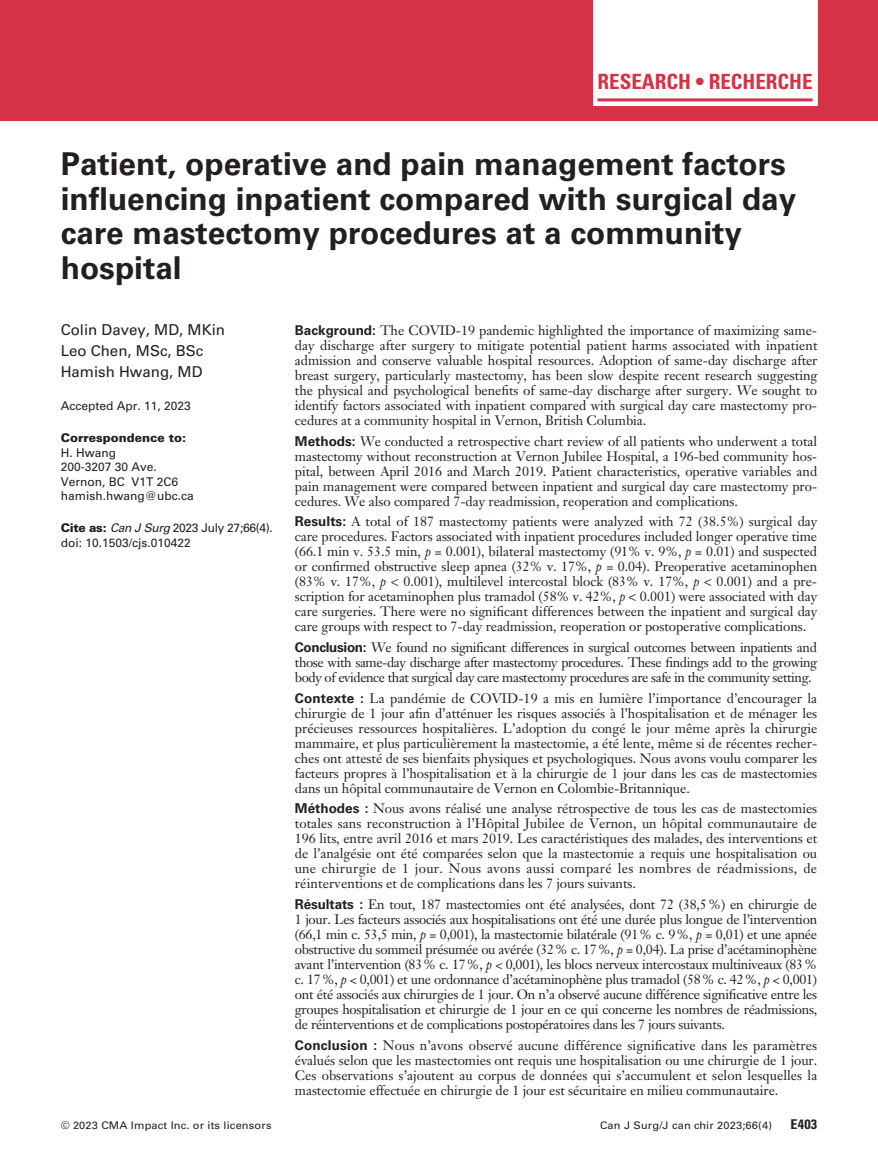
<style>
.page{position:relative;width:878px;height:1175px;background:#fff}
.page>*{position:absolute;margin:0;border:0;box-sizing:border-box;transform-origin:0 0}
.t1{font:700 31.5px/34.5px "Univers LT Std";color:#231f20}
.t2{font:700 condensed 21px "Univers LT Std";color:#d63247}
.t3{font:15px/21px "Univers LT Std";color:#231f20}
.t4{font:13.5px/15px "Janson Text LT Std";letter-spacing:-.005em;color:#231f20;text-align:justify}
.t5{font:700 condensed 13.5px "Univers LT Std";color:#231f20;scale:1.05 1}
.t6{font:12px/14.4px "Univers LT Std";color:#231f20}
.t7{font:900 12px "Univers LT Std";color:#231f20}
.t8{font:10.5px "Univers LT Std";letter-spacing:.015em;color:#231f20;scale:1.05 1}
.s1{font-family:"Univers LT Std";font-weight:700}
.s2{font-style:italic}
.s3{font-weight:900}
</style>
<div class="page">
<div style="left:0;top:0;width:878px;height:120px;background:#d63247"></div>
<div style="left:593px;top:0;width:224px;height:106px;background:#fff"></div>
<hr style="left:597px;top:98px;width:215px;height:3px;background:#d63247">
<h2 class="t2" style="left:597px;top:69px;width:216px">RESEARCH • RECHERCHE</h2>
<h1 class="t1" style="left:61px;top:147px;width:737px">Patient, operative and pain management factors influencing inpatient compared with surgical day care mastectomy procedures at a community hospital</h1>
<p class="t4" style="left:295px;top:322px;width:524px"><span class="s1">Background:</span> The COVID-19 pandemic highlighted the importance of maximizing same&shy;day discharge after surgery to mitigate potential patient harms associated with inpatient admission and conserve valuable hospital resources. Adoption of same-day discharge after breast surgery, particularly mastectomy, has been slow despite recent research suggesting the physical and psychological benefits of same-day discharge after surgery. We sought to identify factors associated with inpatient compared with surgical day care mastectomy pro&shy;cedures at a community hospital in Vernon, British Columbia.</p>
<p class="t4" style="left:295px;top:433px;width:524px"><span class="s1">Methods:</span> We conducted a retrospective chart review of all patients who underwent a total mastectomy without reconstruction at Vernon Jubilee Hospital, a 196-bed community hos&shy;pital, between April 2016 and March 2019. Patient characteristics, operative variables and pain management were compared between inpatient and surgical day care mastectomy pro&shy;cedures. We also compared 7-day readmission, reoperation and complications.</p>
<p class="t4" style="left:295px;top:514px;width:524px"><span class="s1">Results:</span> A total of 187 mastectomy patients were analyzed with 72 (38.5%) surgical day care procedures. Factors associated with inpatient procedures included longer operative time (66.1 min v. 53.5 min, <span class="s2">p</span> = 0.001), bilateral mastectomy (91% v. 9%, <span class="s2">p</span> = 0.01) and suspected or confirmed obstructive sleep apnea (32% v. 17%, <span class="s2">p</span> = 0.04). Preoperative acetaminophen (83% v. 17%, <span class="s2">p</span></p>
<p class="t3" style="left:61px;top:320px;width:166px">Colin Davey, MD, MKin<br>Leo Chen, MSc, BSc<br>Hamish Hwang, MD</p>
<p class="t6" style="left:61px;top:398px;width:132px">Accepted Apr. 11, 2023</p>
<p class="t7" style="left:61px;top:430px;width:127px">Correspondence to:</p>
<p class="t6" style="left:61px;top:445px;width:134px">H. Hwang<br>200-3207 30 Ave.<br>Vernon, BC V1T 2C6 hamish.hwang@ubc.ca</p>
<p class="t6" style="left:61px;top:521px;width:214px"><span class="s3">Cite as:</span> <span class="s2">Can J Surg</span> 2023 July 27;66(4). doi: 10.1503/cjs.010422</p>
<p class="t4" style="left:295px;top:574px;width:524px;text-indent:421px">0.001) and a pre&shy;scription for acetaminophen plus tramadol (58% v. 42%, <span class="s2">p</span> 0.001) were associated with day care surgeries. There were no significant differences between the inpatient and surgical day care groups with respect to 7-day readmission, reoperation or postoperative complications.</p>
<p class="t4" style="left:295px;top:639px;width:524px"><span class="s1">Conclusion:</span> We found no significant differences in surgical outcomes between inpatients and those with same-day discharge after mastectomy procedures. These findings add to the growing body of evidence that surgical day care mastectomy procedures are safe in the community setting.</p>
<p class="t4" style="left:295px;top:690px;width:524px"><span class="s1">Contexte :</span> La pandémie de COVID-19 a mis en lumière l’importance d’encourager la chirurgie de 1 jour afin d’atténuer les risques associés à l’hospitalisation et de ménager les précieuses ressources hospitalières. L’adoption du congé le jour même après la chirurgie mammaire, et plus particulièrement la mastectomie, a été lente, même si de récentes recher&shy;ches ont attesté de ses bienfaits physiques et psychologiques. Nous avons voulu comparer les facteurs propres à l’hospitalisation et à la chirurgie de 1 jour dans les cas de mastectomies dans un hôpital communautaire de Vernon en Colombie-Britannique.</p>
<p class="t4" style="left:295px;top:801px;width:524px"><span class="s1">Méthodes :</span> Nous avons réalisé une analyse rétrospective de tous les cas de mastectomies totales sans reconstruction à l’Hôpital Jubilee de Vernon, un hôpital communautaire de 196 lits, entre avril 2016 et mars 2019. Les caractéristiques des malades, des interventions et de l’analgésie ont été comparées selon que la mastectomie a requis une hospitalisation ou une chirurgie de 1 jour. Nous avons aussi comparé les nombres de réadmissions, de réinterventions et de complications dans les 7 jours suivants.</p>
<p class="t4" style="left:295px;top:896px;width:524px"><span class="s1">Résultats :</span> En tout, 187 mastectomies ont été analysées, dont 72 (38,5%) en chirurgie de 1 jour. Les facteurs associés aux hospitalisations ont été une durée plus longue de l’intervention (66,1 min c. 53,5 min, <span class="s2">p</span> = 0,001), la mastectomie bilatérale (91% c. 9%, <span class="s2">p</span> = 0,01) et une apnée obstructive du sommeil présumée ou avérée (32% c. 17%, <span class="s2">p</span> = 0,04). La prise d’acétaminophène avant l’intervention (83% c. 17%, <span class="s2">p</span> &lt; 0,001), les blocs nerveux intercostaux multiniveaux (83% c. 17%, <span class="s2">p</span> &lt; 0,001) et une ordonnance d’acétaminophène plus tramadol (58% c. 42%, <span class="s2">p</span> &lt; 0,001) ont été associés aux chirurgies de 1 jour. On n’a observé aucune différence significative entre les groupes hospitalisation et chirurgie de 1 jour en ce qui concerne les nombres de réadmissions, de réinterventions et de complications postopératoires dans les 7 jours suivants.</p>
<p class="t4" style="left:295px;top:1037px;width:524px"><span class="s1">Conclusion :</span> Nous n’avons observé aucune différence significative dans les paramètres évalués selon que les mastectomies ont requis une hospitalisation ou une chirurgie de 1 jour.<br>Ces observations s’ajoutent au corpus de données qui s’accumulent et selon lesquelles la mastectomie effectuée en chirurgie de 1 jour est sécuritaire en milieu communautaire.</p>
<p class="t4" style="left:403px;top:574px;width:297px">0.001), multilevel intercostal block (83% v. 17%, <span class="s2">p</span></p>
<p class="t8" style="left:61px;top:1119px;width:202px">© 2023 CMA Impact Inc. or its licensors</p>
<p class="t8" style="left:600px;top:1119px;width:165px">Can J Surg/J can chir 2023;66(4)</p>
<p class="t5" style="left:790px;top:1116px;width:27px">E403</p>
</div>
